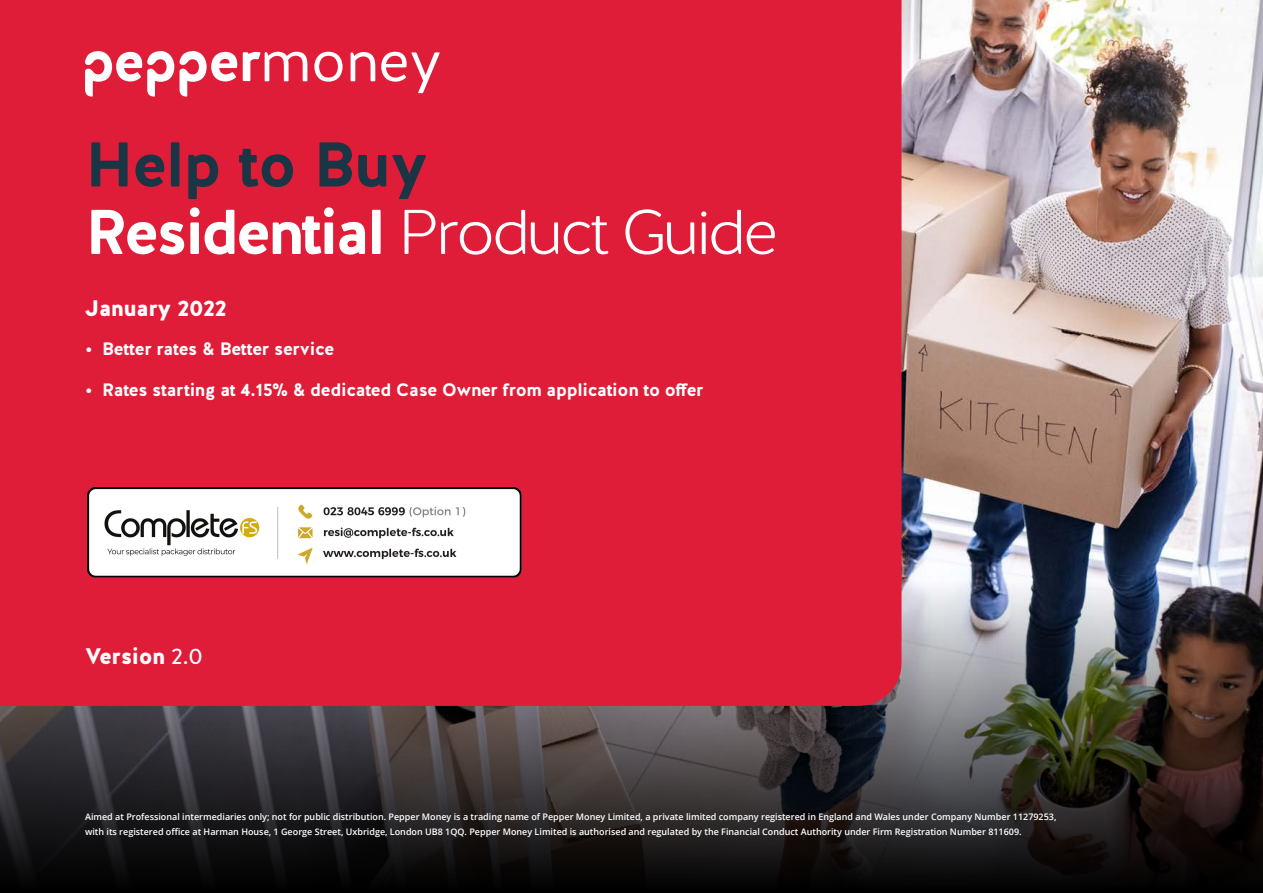
<style>
.page{position:relative;width:1263px;height:893px;background:#fff}
.page>*{position:absolute;margin:0;border:0;box-sizing:border-box;transform-origin:0 0}
.t1{font:300 63px/67.5px "Halis R";letter-spacing:-.05em;color:#fff}
.t2{font:900 22.5px "Halis R";letter-spacing:-.02em;color:#fff}
.t3{font:700 18px "Halis R";letter-spacing:-.02em;color:#fff}
.Cover_Footer{font:600 9px/15px "Open Sans";color:#fff}
.s1{font-weight:700;color:#1a3544}
.s2{font-weight:700}
.s3{font-weight:400}
</style>
<div class="page">
<img style="left:901px;top:0;width:362px;height:583px">
<svg style="left:0;top:583px;width:1263px;height:310px;background:#353233"></svg>
<div style="left:0;top:0;width:901px;height:706px;background:#df1d39"></div>
<svg style="left:314px;top:52px;width:29px;height:30px"></svg>
<svg style="left:351px;top:52px;width:24px;height:29px"></svg>
<svg style="left:381px;top:52px;width:59px;height:41px"></svg>
<svg style="left:85px;top:51px;width:222px;height:46px"></svg>
<img style="left:87px;top:487px;width:434px;height:91px">
<p class="t1" style="left:85px;top:133px;width:694px"><span class="s1">Help to Buy<br></span><span class="s2">Residential</span> Product Guide</p>
<h2 class="t2" style="left:85px;top:293px;width:143px">January 2022</h2>
<p class="t3" style="left:85px;top:337px;width:251px">• Better rates &amp; Better service</p>
<p class="t3" style="left:85px;top:378px;width:620px">• Rates starting at 4.15% &amp; dedicated Case Owner from application to offer</p>
<h2 class="t2" style="left:85px;top:642px;width:119px">Version <span class="s3">2.0</span></h2>
<p class="Cover_Footer" style="left:85px;top:808px;width:973px">Aimed at Professional intermediaries only; not for public distribution. Pepper Money is a trading name of Pepper Money Limited, a private limited company registered in England and Wales under Company Number 11279253, with its registered office at Harman House, 1 George Street, Uxbridge, London UB8 1QQ. Pepper Money Limited is authorised and regulated by the Financial Conduct Authority under Firm Registration Number 811609.</p>
</div>
